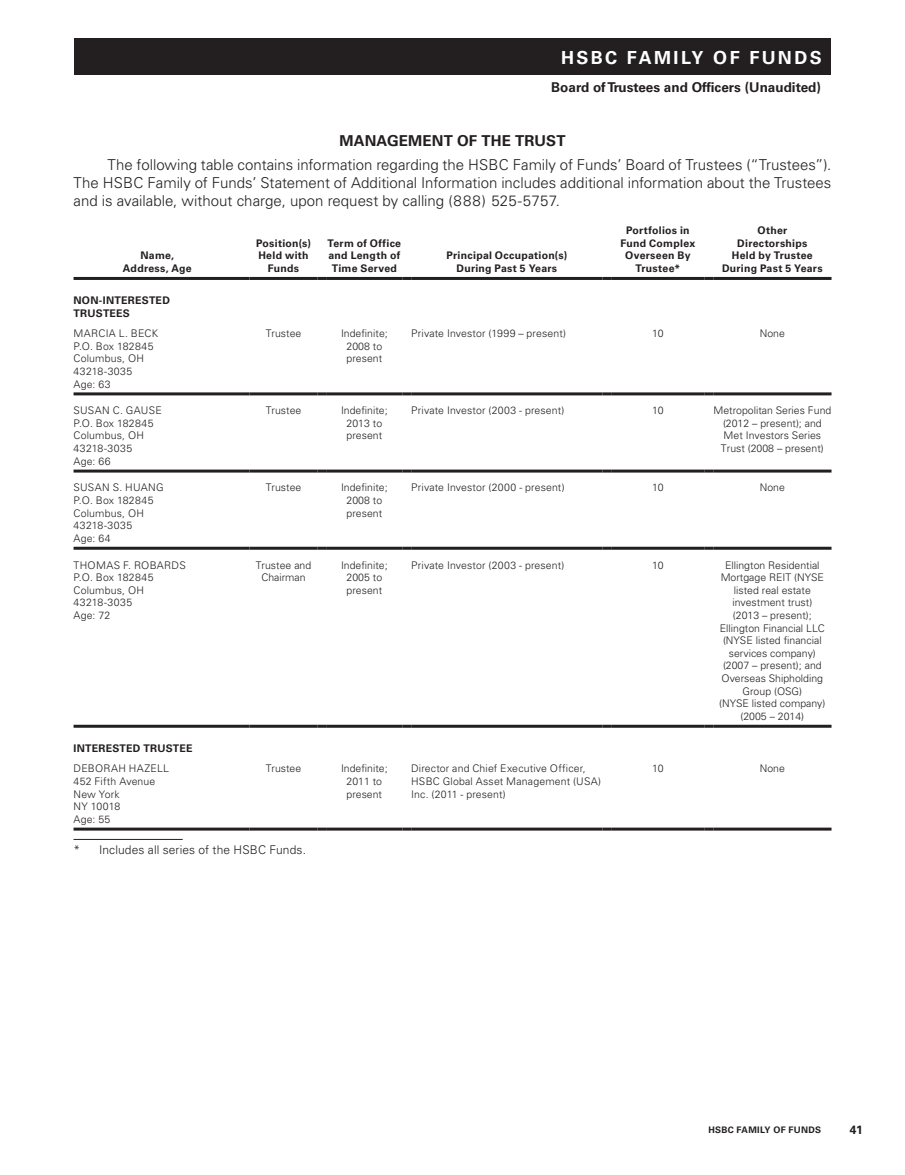
<style>
.page{position:relative;width:905px;height:1175px;background:#fff}
.page>*{position:absolute;margin:0;border:0;box-sizing:border-box;transform-origin:0 0}
.t1{font:700 18px "Univers LT Std";letter-spacing:.13em;color:#fff}
.t2{font:300 15px/18px "Univers LT Std";color:#231f20;text-align:justify}
.t3{font:700 15px "Univers LT Std";letter-spacing:.01em;color:#231f20}
.t4{font:700 13.5px "Univers LT Std";color:#231f20}
.t5{font:300 12px "Univers LT Std";letter-spacing:.01em;color:#231f20}
.t6{font:700 12px "Univers LT Std";color:#231f20}
.t7{font:300 10.5px/12.6px "Univers LT Std";color:#231f20;text-align:center}
.t8{font:700 10.5px/12.6px "Univers LT Std";letter-spacing:.025em;color:#231f20;text-align:center}
.t9{font:300 10.5px/12.6px "Univers LT Std";letter-spacing:.025em;color:#231f20}
.t10{font:300 10.5px/12.6px "Univers LT Std";letter-spacing:.02em;color:#231f20}
.t11{font:700 9px "Univers LT Std";letter-spacing:.03em;color:#231f20}
</style>
<div class="page">
<div style="left:74px;top:39px;width:756px;height:36px;background:#231f20"></div>
<hr style="left:73px;top:839px;width:110px;height:1px;background:#231f20">
<hr style="left:73px;top:547px;width:168px;height:3px;background:#231f20">
<svg style="left:241px;top:547px;width:8px;height:3px"></svg>
<hr style="left:249px;top:547px;width:68px;height:3px;background:#231f20">
<svg style="left:317px;top:547px;width:9px;height:3px"></svg>
<hr style="left:326px;top:547px;width:76px;height:3px;background:#231f20">
<svg style="left:402px;top:547px;width:9px;height:3px"></svg>
<hr style="left:411px;top:547px;width:191px;height:3px;background:#231f20">
<svg style="left:602px;top:547px;width:9px;height:3px"></svg>
<hr style="left:611px;top:547px;width:93px;height:3px;background:#231f20">
<svg style="left:704px;top:547px;width:9px;height:3px"></svg>
<hr style="left:713px;top:547px;width:118px;height:3px;background:#231f20">
<hr style="left:73px;top:277px;width:168px;height:3px;background:#231f20">
<svg style="left:241px;top:277px;width:8px;height:3px"></svg>
<hr style="left:249px;top:277px;width:68px;height:3px;background:#231f20">
<svg style="left:317px;top:277px;width:9px;height:3px"></svg>
<hr style="left:326px;top:277px;width:76px;height:3px;background:#231f20">
<svg style="left:402px;top:277px;width:9px;height:3px"></svg>
<hr style="left:411px;top:277px;width:191px;height:3px;background:#231f20">
<svg style="left:602px;top:277px;width:9px;height:3px"></svg>
<hr style="left:611px;top:277px;width:93px;height:3px;background:#231f20">
<svg style="left:704px;top:277px;width:9px;height:3px"></svg>
<hr style="left:713px;top:277px;width:118px;height:3px;background:#231f20">
<hr style="left:73px;top:469px;width:168px;height:3px;background:#231f20">
<svg style="left:241px;top:469px;width:8px;height:3px"></svg>
<hr style="left:249px;top:469px;width:68px;height:3px;background:#231f20">
<svg style="left:317px;top:469px;width:9px;height:3px"></svg>
<hr style="left:326px;top:469px;width:76px;height:3px;background:#231f20">
<svg style="left:402px;top:469px;width:9px;height:3px"></svg>
<hr style="left:411px;top:469px;width:191px;height:3px;background:#231f20">
<svg style="left:602px;top:469px;width:9px;height:3px"></svg>
<hr style="left:611px;top:469px;width:93px;height:3px;background:#231f20">
<svg style="left:704px;top:469px;width:9px;height:3px"></svg>
<hr style="left:713px;top:469px;width:118px;height:3px;background:#231f20">
<hr style="left:73px;top:392px;width:168px;height:3px;background:#231f20">
<svg style="left:241px;top:392px;width:8px;height:3px"></svg>
<hr style="left:249px;top:392px;width:68px;height:3px;background:#231f20">
<svg style="left:317px;top:392px;width:9px;height:3px"></svg>
<hr style="left:326px;top:392px;width:76px;height:3px;background:#231f20">
<svg style="left:402px;top:392px;width:9px;height:3px"></svg>
<hr style="left:411px;top:392px;width:191px;height:3px;background:#231f20">
<svg style="left:602px;top:392px;width:9px;height:3px"></svg>
<hr style="left:611px;top:392px;width:93px;height:3px;background:#231f20">
<svg style="left:704px;top:392px;width:9px;height:3px"></svg>
<hr style="left:713px;top:392px;width:118px;height:3px;background:#231f20">
<hr style="left:73px;top:724px;width:168px;height:3px;background:#231f20">
<svg style="left:241px;top:724px;width:8px;height:3px"></svg>
<hr style="left:249px;top:724px;width:68px;height:3px;background:#231f20">
<svg style="left:317px;top:724px;width:9px;height:3px"></svg>
<hr style="left:326px;top:724px;width:76px;height:3px;background:#231f20">
<svg style="left:402px;top:724px;width:9px;height:3px"></svg>
<hr style="left:411px;top:724px;width:191px;height:3px;background:#231f20">
<svg style="left:602px;top:724px;width:9px;height:3px"></svg>
<hr style="left:611px;top:724px;width:93px;height:3px;background:#231f20">
<svg style="left:704px;top:724px;width:9px;height:3px"></svg>
<hr style="left:713px;top:724px;width:118px;height:3px;background:#231f20">
<hr style="left:73px;top:827px;width:168px;height:3px;background:#231f20">
<svg style="left:241px;top:827px;width:8px;height:3px"></svg>
<hr style="left:249px;top:827px;width:68px;height:3px;background:#231f20">
<svg style="left:317px;top:827px;width:9px;height:3px"></svg>
<hr style="left:326px;top:827px;width:76px;height:3px;background:#231f20">
<svg style="left:402px;top:827px;width:9px;height:3px"></svg>
<hr style="left:411px;top:827px;width:191px;height:3px;background:#231f20">
<svg style="left:602px;top:827px;width:9px;height:3px"></svg>
<hr style="left:611px;top:827px;width:93px;height:3px;background:#231f20">
<svg style="left:704px;top:827px;width:9px;height:3px"></svg>
<hr style="left:713px;top:827px;width:118px;height:3px;background:#231f20">
<h1 class="t1" style="left:561px;top:47px;width:262px">HSBC FAMILY OF FUNDS</h1>
<p class="t4" style="left:551px;top:79px;width:271px">Board of Trustees and Officers (Unaudited)</p>
<h2 class="t3" style="left:339px;top:132px;width:228px">MANAGEMENT OF THE TRUST</h2>
<p class="t2" style="left:74px;top:156px;width:759px;text-indent:34px">The following table contains information regarding the HSBC Family of Funds’ Board of Trustees (“Trustees”).<br>The HSBC Family of Funds’ Statement of Additional Information includes additional information about the Trustees and is available, without charge, upon request by calling (888) 525-5757.</p>
<p class="t8" style="left:123px;top:249px;width:70px">Name,<br>Address, Age</p>
<p class="t8" style="left:256px;top:237px;width:56px">Position(s)<br>Held with<br>Funds</p>
<p class="t8" style="left:327px;top:237px;width:75px">Term of Office and Length of<br>Time Served</p>
<p class="t8" style="left:446px;top:249px;width:122px">Principal Occupation(s)<br>During Past 5 Years</p>
<p class="t8" style="left:620px;top:224px;width:76px">Portfolios in<br>Fund Complex<br>Overseen By<br>Trustee*</p>
<p class="t8" style="left:722px;top:224px;width:102px">Other<br>Directorships<br>Held by Trustee<br>During Past 5 Years</p>
<p class="t8" style="left:74px;top:294px;width:98px;text-align:left">NON-INTERESTED<br>TRUSTEES</p>
<p class="t10" style="left:74px;top:327px;width:86px">MARCIA L. BECK<br>P.O. Box 182845<br>Columbus, OH<br>43218-3035<br>Age: 63</p>
<p class="t7" style="left:266px;top:327px;width:37px">Trustee</p>
<p class="t7" style="left:341px;top:327px;width:48px">Indefinite;<br>2008 to present</p>
<p class="t7" style="left:411px;top:327px;width:156px">Private Investor (1999 – present)</p>
<p class="t7" style="left:652px;top:327px;width:13px">10</p>
<p class="t7" style="left:759px;top:327px;width:27px">None</p>
<p class="t10" style="left:73px;top:404px;width:90px">SUSAN C. GAUSE<br>P.O. Box 182845<br>Columbus, OH<br>43218-3035<br>Age: 66</p>
<p class="t7" style="left:266px;top:404px;width:37px">Trustee</p>
<p class="t7" style="left:341px;top:404px;width:48px">Indefinite;<br>2013 to present</p>
<p class="t7" style="left:411px;top:404px;width:155px">Private Investor (2003 - present)</p>
<p class="t7" style="left:652px;top:404px;width:13px">10</p>
<p class="t7" style="left:713px;top:404px;width:119px">Metropolitan Series Fund (2012 – present); and<br>Met Investors Series<br>Trust (2008 – present)</p>
<p class="t9" style="left:73px;top:481px;width:92px">SUSAN S. HUANG<br>P.O. Box 182845<br>Columbus, OH<br>43218-3035<br>Age: 64</p>
<p class="t7" style="left:266px;top:481px;width:37px">Trustee</p>
<p class="t7" style="left:341px;top:481px;width:48px">Indefinite;<br>2008 to present</p>
<p class="t7" style="left:411px;top:481px;width:155px">Private Investor (2000 - present)</p>
<p class="t7" style="left:652px;top:481px;width:13px">10</p>
<p class="t7" style="left:759px;top:481px;width:27px">None</p>
<p class="t9" style="left:73px;top:558px;width:114px">THOMAS F. ROBARDS<br>P.O. Box 182845<br>Columbus, OH<br>43218-3035<br>Age: 72</p>
<p class="t7" style="left:256px;top:558px;width:57px">Trustee and<br>Chairman</p>
<p class="t7" style="left:341px;top:558px;width:48px">Indefinite;<br>2005 to present</p>
<p class="t7" style="left:411px;top:558px;width:155px">Private Investor (2003 - present)</p>
<p class="t7" style="left:652px;top:558px;width:13px">10</p>
<p class="t7" style="left:719px;top:558px;width:108px">Ellington Residential<br>Mortgage REIT (NYSE listed real estate investment trust) (2013 – present);<br>Ellington Financial LLC (NYSE listed financial services company) (2007 – present); and<br>Overseas Shipholding<br>Group (OSG)<br>(NYSE listed company) (2005 – 2014)</p>
<p class="t8" style="left:73px;top:742px;width:121px">INTERESTED TRUSTEE</p>
<p class="t7" style="left:73px;top:762px;width:97px;text-align:left">DEBORAH HAZELL<br>452 Fifth Avenue<br>New York<br>NY 10018<br>Age: 55</p>
<p class="t7" style="left:266px;top:762px;width:37px">Trustee</p>
<p class="t7" style="left:341px;top:762px;width:48px">Indefinite;<br>2011 to present</p>
<p class="t7" style="left:411px;top:762px;width:191px;text-align:left">Director and Chief Executive Officer,<br>HSBC Global Asset Management (USA)<br>Inc. (2011 - present)</p>
<p class="t7" style="left:652px;top:762px;width:13px">10</p>
<p class="t7" style="left:759px;top:762px;width:27px">None</p>
<p class="t5" style="left:73px;top:842px;width:234px">* Includes all series of the HSBC Funds.</p>
<p class="t11" style="left:708px;top:1124px;width:114px">HSBC FAMILY OF FUNDS</p>
<p class="t6" style="left:850px;top:1122px;width:14px">41</p>
</div>
